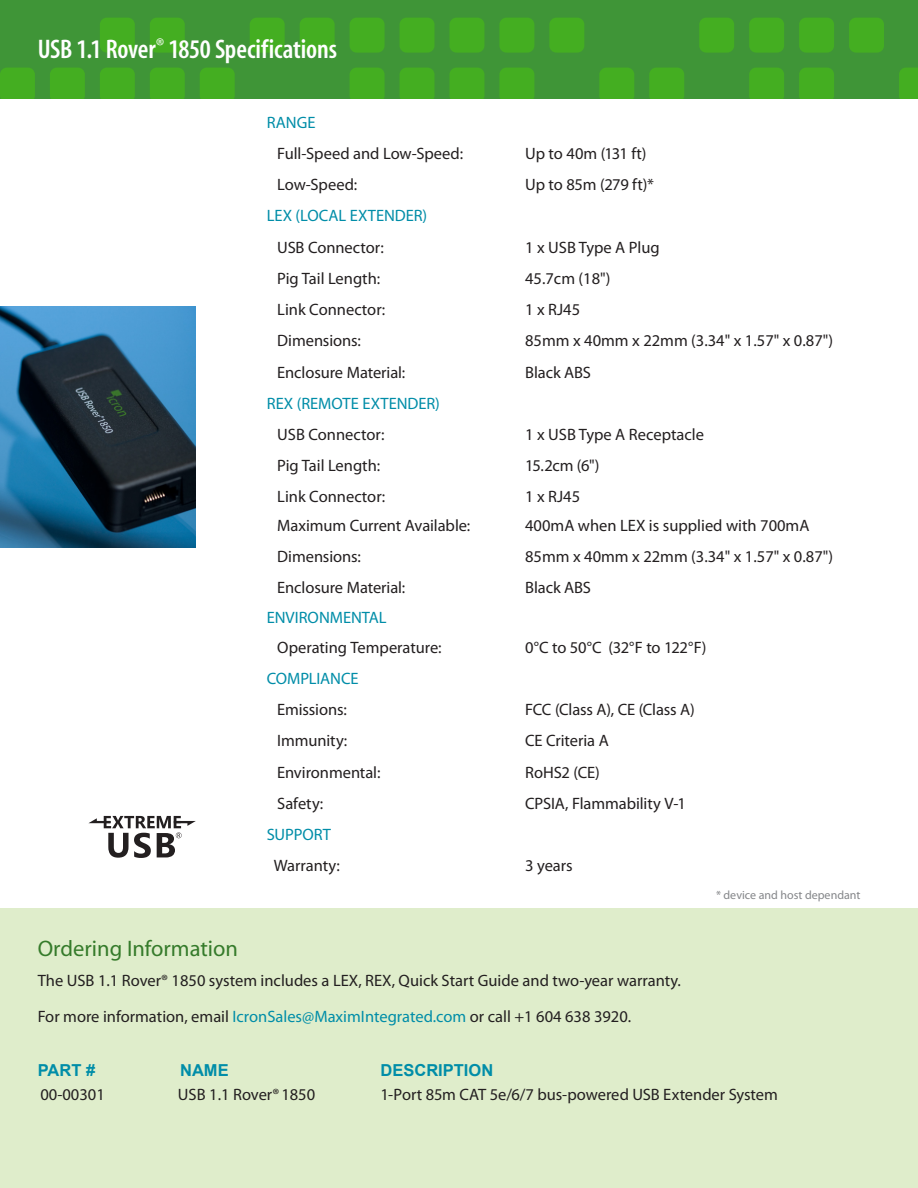
<style>
.page{position:relative;width:918px;height:1188px;background:#fff}
.page>*{position:absolute;margin:0;border:0;box-sizing:border-box;transform-origin:0 0}
._2ndpageheadline{font:600 condensed 27px "Myriad";letter-spacing:-.005em;color:#fff}
.t1{font:22.5px "Myriad";color:#357b2b}
.orderinginfo{font:16.5px "Myriad Pro";letter-spacing:-.005em;color:#231f20}
.Bodycontent{font:16.5px "Myriad Pro";color:#231f20}
.orderinginfo-2{font:16.5px "Myriad Pro";color:#008da8}
.t2{font:700 16.5px "Arial";color:#008da8}
.t3{font:12px "Myriad Pro";color:#848689}
.s1{color:#008da8}
</style>
<div class="page">
<div style="left:0;top:908px;width:918px;height:280px;background:#dfedcb"></div>
<div style="left:0;top:0;width:918px;height:99px;background:#3f9537"></div>
<div style="left:100px;top:18px;width:35px;height:35px;background:#44ae21;border-radius:7px"></div>
<div style="left:150px;top:18px;width:35px;height:35px;background:#44ae21;border-radius:7px"></div>
<div style="left:250px;top:18px;width:35px;height:35px;background:#44ae21;border-radius:7px"></div>
<div style="left:300px;top:18px;width:35px;height:35px;background:#44ae21;border-radius:7px"></div>
<div style="left:350px;top:18px;width:35px;height:35px;background:#44ae21;border-radius:7px"></div>
<div style="left:400px;top:18px;width:35px;height:35px;background:#44ae21;border-radius:7px"></div>
<div style="left:449px;top:18px;width:35px;height:35px;background:#44ae21;border-radius:7px"></div>
<div style="left:499px;top:18px;width:35px;height:35px;background:#44ae21;border-radius:7px"></div>
<div style="left:549px;top:18px;width:35px;height:35px;background:#44ae21;border-radius:7px"></div>
<div style="left:699px;top:18px;width:35px;height:35px;background:#44ae21;border-radius:7px"></div>
<div style="left:749px;top:18px;width:35px;height:35px;background:#44ae21;border-radius:7px"></div>
<div style="left:799px;top:18px;width:35px;height:35px;background:#44ae21;border-radius:7px"></div>
<div style="left:849px;top:18px;width:35px;height:35px;background:#44ae21;border-radius:7px"></div>
<svg style="left:0;top:68px;width:918px;height:31px"></svg>
<img style="left:0;top:306px;width:195px;height:241px">
<svg style="left:88px;top:816px;width:108px;height:42px"></svg>
<p class="_2ndpageheadline" style="left:38px;top:36px;width:301px">USB 1.1 Rover<sup>®</sup> 1850 Specifications</p>
<p class="orderinginfo-2" style="left:267px;top:112px;width:50px">RANGE</p>
<p class="orderinginfo" style="left:277px;top:143px;width:187px">Full-Speed and Low-Speed:</p>
<p class="orderinginfo" style="left:525px;top:143px;width:123px">Up to 40m (131 ft)</p>
<p class="orderinginfo" style="left:277px;top:175px;width:82px">Low-Speed:</p>
<p class="orderinginfo" style="left:525px;top:175px;width:130px">Up to 85m (279 ft)*</p>
<p class="orderinginfo-2" style="left:267px;top:206px;width:162px">LEX (LOCAL EXTENDER)</p>
<p class="orderinginfo" style="left:277px;top:237px;width:108px">USB Connector:</p>
<p class="Bodycontent" style="left:525px;top:237px;width:136px">1 x USB Type A Plug</p>
<p class="orderinginfo" style="left:277px;top:268px;width:105px">Pig Tail Length:</p>
<p class="Bodycontent" style="left:525px;top:268px;width:87px">45.7cm (18")</p>
<p class="Bodycontent" style="left:277px;top:299px;width:110px">Link Connector:</p>
<p class="Bodycontent" style="left:525px;top:299px;width:57px">1 x RJ45</p>
<p class="orderinginfo" style="left:277px;top:331px;width:85px">Dimensions:</p>
<p class="orderinginfo" style="left:525px;top:331px;width:309px">85mm x 40mm x 22mm (3.34" x 1.57" x 0.87")</p>
<p class="orderinginfo" style="left:277px;top:362px;width:130px">Enclosure Material:</p>
<p class="orderinginfo" style="left:525px;top:362px;width:67px">Black ABS</p>
<p class="orderinginfo-2" style="left:267px;top:393px;width:175px">REX (REMOTE EXTENDER)</p>
<p class="orderinginfo" style="left:277px;top:424px;width:109px">USB Connector:</p>
<p class="Bodycontent" style="left:525px;top:424px;width:180px">1 x USB Type A Receptacle</p>
<p class="orderinginfo" style="left:277px;top:455px;width:105px">Pig Tail Length:</p>
<p class="orderinginfo" style="left:525px;top:455px;width:76px">15.2cm (6")</p>
<p class="orderinginfo" style="left:277px;top:486px;width:110px">Link Connector:</p>
<p class="Bodycontent" style="left:525px;top:486px;width:57px">1 x RJ45</p>
<p class="orderinginfo" style="left:277px;top:516px;width:195px">Maximum Current Available:</p>
<p class="Bodycontent" style="left:525px;top:516px;width:286px">400mA when LEX is supplied with 700mA</p>
<p class="orderinginfo" style="left:277px;top:546px;width:85px">Dimensions:</p>
<p class="orderinginfo" style="left:525px;top:546px;width:309px">85mm x 40mm x 22mm (3.34" x 1.57" x 0.87")</p>
<p class="orderinginfo" style="left:277px;top:578px;width:130px">Enclosure Material:</p>
<p class="orderinginfo" style="left:525px;top:578px;width:67px">Black ABS</p>
<p class="orderinginfo-2" style="left:267px;top:607px;width:121px">ENVIRONMENTAL</p>
<p class="orderinginfo" style="left:277px;top:637px;width:166px">Operating Temperature:</p>
<p class="orderinginfo" style="left:525px;top:637px;width:183px">0°C to 50°C (32°F to 122°F)</p>
<p class="orderinginfo-2" style="left:267px;top:668px;width:93px">COMPLIANCE</p>
<p class="orderinginfo" style="left:277px;top:700px;width:71px">Emissions:</p>
<p class="orderinginfo" style="left:525px;top:700px;width:171px">FCC (Class A), CE (Class A)</p>
<p class="orderinginfo" style="left:277px;top:731px;width:72px">Immunity:</p>
<p class="orderinginfo" style="left:525px;top:731px;width:85px">CE Criteria A</p>
<p class="orderinginfo" style="left:277px;top:762px;width:105px">Environmental:</p>
<p class="orderinginfo" style="left:525px;top:762px;width:76px">RoHS2 (CE)</p>
<p class="orderinginfo" style="left:277px;top:793px;width:48px">Safety:</p>
<p class="orderinginfo" style="left:525px;top:793px;width:162px">CPSIA, Flammability V-1</p>
<p class="orderinginfo-2" style="left:267px;top:824px;width:66px">SUPPORT</p>
<p class="orderinginfo" style="left:274px;top:856px;width:68px">Warranty:</p>
<p class="orderinginfo" style="left:525px;top:856px;width:49px">3 years</p>
<p class="t3" style="left:716px;top:887px;width:146px">* device and host dependant</p>
<p class="t1" style="left:38px;top:938px;width:202px">Ordering Information</p>
<p class="Bodycontent" style="left:38px;top:971px;width:645px">The USB 1.1 Rover® 1850 system includes a LEX, REX, Quick Start Guide and two-year warranty.</p>
<p class="Bodycontent" style="left:38px;top:1007px;width:595px">For more information, email <span class="s1">IcronSales@MaximIntegrated.com</span> or call +1 604 638 3920.</p>
<p class="t2" style="left:38px;top:1058px;width:59px">PART #</p>
<p class="t2" style="left:180px;top:1058px;width:50px">NAME</p>
<p class="t2" style="left:380px;top:1058px;width:114px">DESCRIPTION</p>
<p class="Bodycontent" style="left:40px;top:1084px;width:66px">00-00301</p>
<p class="Bodycontent" style="left:178px;top:1084px;width:139px">USB 1.1 Rover®1850</p>
<p class="orderinginfo" style="left:380px;top:1084px;width:399px">1-Port 85m CAT 5e/6/7 bus-powered USB Extender System</p>
</div>
